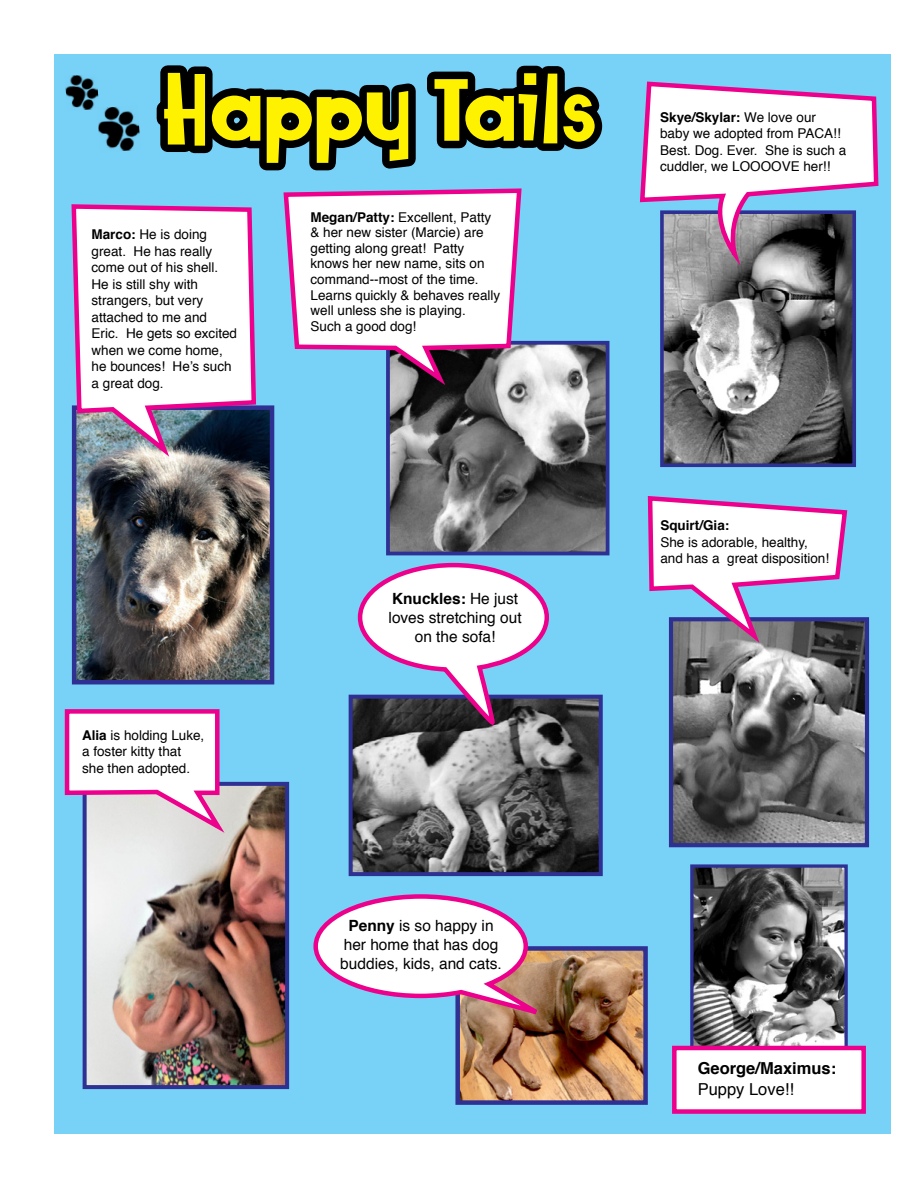
<style>
.page{position:relative;width:918px;height:1188px;background:#fff}
.page>*{position:absolute;margin:0;border:0;box-sizing:border-box;transform-origin:0 0}
.t1{font:700 124.8px "Superfruit";color:#fff200}
.t2{font:700 16.5px "Helvetica";color:#000}
.t3{font:16.5px "Helvetica";color:#000}
.t4{font:15.45px/18.9px "Helvetica";color:#000;text-align:center}
.t5{font:13.5px/16.5px "Helvetica";color:#000}
.t6{font:700 13.5px "Helvetica";color:#000}
.s1{font-weight:700}
</style>
<div class="page">
<div style="left:54px;top:54px;width:837px;height:1080px;background:#78d2f7"></div>
<img style="left:77px;top:410px;width:192px;height:269px">
<div style="left:72px;top:405px;width:202px;height:279px;border:4px solid #2e3092"></div>
<img style="left:674px;top:622px;width:190px;height:220px">
<div style="left:669px;top:617px;width:200px;height:230px;border:4px solid #2e3092"></div>
<img style="left:98px;top:107px;width:42px;height:44px">
<img style="left:65px;top:75px;width:34px;height:36px">
<svg style="left:156px;top:65px;width:447px;height:106px"></svg>
<img style="left:354px;top:700px;width:244px;height:171px">
<div style="left:349px;top:695px;width:254px;height:181px;border:4px solid #2e3092"></div>
<svg style="left:356px;top:562px;width:195px;height:168px"></svg>
<img style="left:391px;top:346px;width:213px;height:204px">
<div style="left:386px;top:341px;width:223px;height:214px;border:4px solid #2e3092"></div>
<svg style="left:283px;top:188px;width:241px;height:204px;background:#d8d3e3"></svg>
<svg style="left:71px;top:204px;width:187px;height:260px;background:#d8cddc"></svg>
<svg style="left:647px;top:496px;width:203px;height:154px"></svg>
<img style="left:694px;top:868px;width:150px;height:178px">
<div style="left:690px;top:864px;width:158px;height:202px;border:3px solid #2e3092"></div>
<div style="left:672px;top:1046px;width:194px;height:68px;background:#fff;border:4px solid #ec008c"></div>
<img style="left:88px;top:787px;width:196px;height:297px">
<div style="left:83px;top:782px;width:206px;height:307px;border:4px solid #2e3092"></div>
<svg style="left:64px;top:709px;width:167px;height:130px;background:#e8d5e7"></svg>
<img style="left:460px;top:951px;width:183px;height:149px">
<div style="left:455px;top:946px;width:193px;height:159px;border:4px solid #2e3092"></div>
<svg style="left:313px;top:894px;width:254px;height:131px"></svg>
<img style="left:665px;top:259px;width:186px;height:203px">
<div style="left:660px;top:210px;width:196px;height:257px;border:4px solid #2e3092"></div>
<svg style="left:639px;top:81px;width:240px;height:178px"></svg>
<h1 class="t1" style="left:165px;top:45px;width:436px">Happy Tails</h1>
<p class="t5" style="left:92px;top:227px;width:147px"><span class="s1">Marco:</span> He is doing great. He has really come out of his shell.<br>He is still shy with strangers, but very attached to me and<br>Eric. He gets so excited when we come home, he bounces! He’s such a great dog.</p>
<p class="t5" style="left:311px;top:210px;width:191px;line-height:15.6px"><span class="s1">Megan/Patty:</span> Excellent, Patty &amp; her new sister (Marcie) are getting along great! Patty knows her new name, sits on command--most of the time.<br>Learns quickly &amp; behaves really well unless she is playing.<br>Such a good dog!</p>
<p class="t5" style="left:82px;top:727px;width:124px"><span class="s1">Alia</span> is holding Luke, a foster kitty that she then adopted.</p>
<p class="t4" style="left:389px;top:589px;width:135px"><span class="s1">Knuckles:</span> He just loves stretching out on the sofa!</p>
<p class="t4" style="left:340px;top:917px;width:163px"><span class="s1">Penny</span> is so happy in her home that has dog buddies, kids, and cats.</p>
<p class="t5" style="left:660px;top:109px;width:188px"><span class="s1">Skye/Skylar:</span> We love our baby we adopted from PACA!!<br>Best. Dog. Ever. She is such a cuddler, we LOOOOVE her!!</p>
<p class="t6" style="left:660px;top:514px;width:71px">Squirt/Gia:</p>
<p class="t5" style="left:660px;top:534px;width:170px">She is adorable, healthy, and has a great disposition!</p>
<p class="t2" style="left:698px;top:1055px;width:140px">George/Maximus:</p>
<p class="t3" style="left:698px;top:1076px;width:98px">Puppy Love!!</p>
</div>
